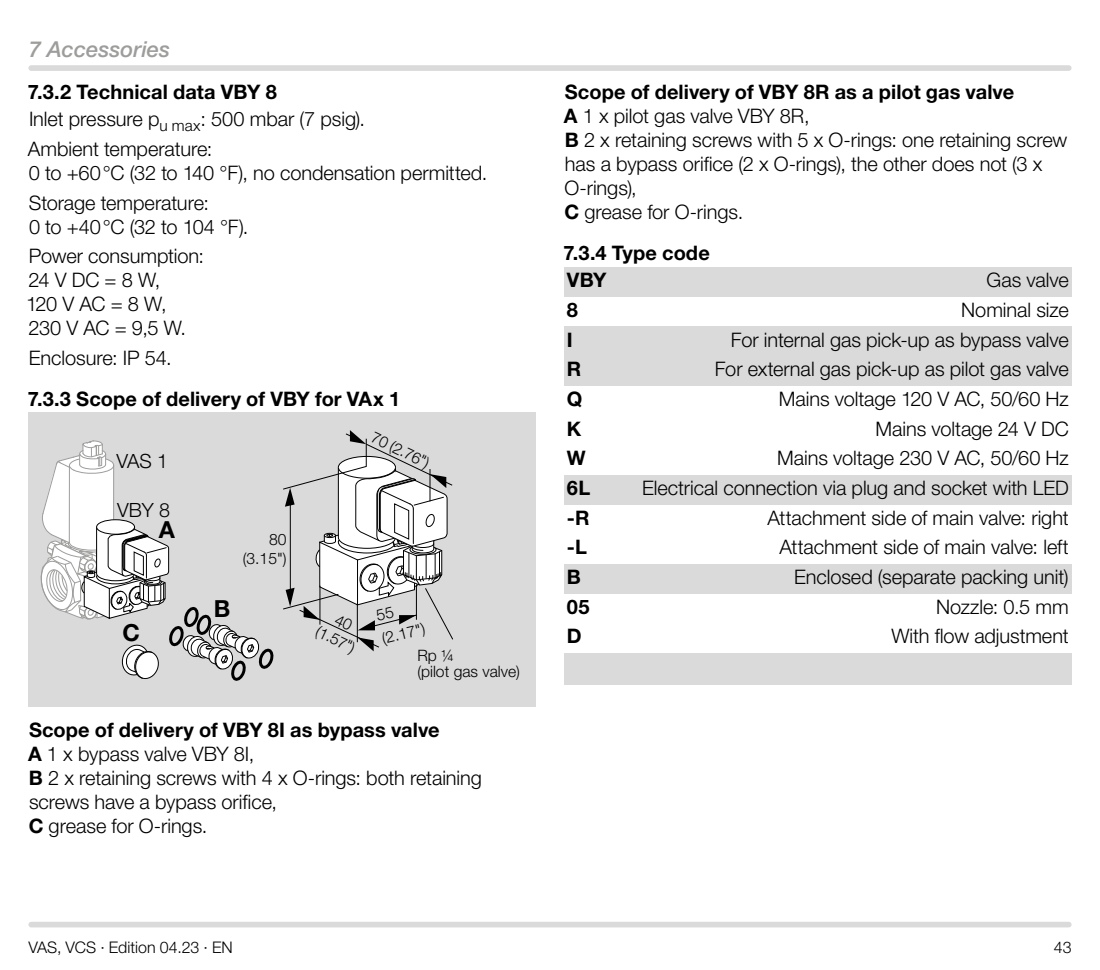
<style>
.page{position:relative;width:1100px;height:970px;background:#fff}
.page>*{position:absolute;margin:0;border:0;box-sizing:border-box;transform-origin:0 0}
.t1{font:700 23.6px "Helvetica Neue LT Pro";color:#000}
.t2{font:italic 500 22px "Helvetica Neue LT Pro";color:#9d9d9c}
.t3{font:300 20px/24px "Helvetica Neue LT Pro";letter-spacing:-.005em;color:#000}
.t4{font:700 20px/26.8px "Helvetica Neue LT Pro";letter-spacing:.005em;color:#000}
.t5{font:300 19.6px "Helvetica Neue LT Pro";color:#000}
.t6{font:300 16px "Helvetica Neue LT Pro";color:#000}
.t7{font:300 15.6px/18.8px "Helvetica Neue LT Pro";color:#000}
.s1{font-weight:700}
</style>
<div class="page">
<div style="left:31px;top:921px;width:1038px;height:6px;background:#dadada"></div>
<div style="left:31px;top:65px;width:1038px;height:6px;background:#dadada"></div>
<div style="left:28px;top:412px;width:508px;height:295px;background:#dadada"></div>
<svg style="left:40px;top:440px;width:234px;height:241px"></svg>
<svg style="left:283px;top:430px;width:170px;height:221px"></svg>
<div style="left:564px;top:267px;width:507px;height:32px;background:#dadada"></div>
<div style="left:564px;top:297px;width:507px;height:31px;background:#fff"></div>
<div style="left:564px;top:327px;width:507px;height:31px;background:#dadada"></div>
<div style="left:564px;top:356px;width:507px;height:32px;background:#dadada"></div>
<div style="left:564px;top:386px;width:507px;height:31px;background:#fff"></div>
<div style="left:564px;top:475px;width:507px;height:31px;background:#dadada"></div>
<div style="left:564px;top:505px;width:507px;height:31px;background:#fff"></div>
<div style="left:564px;top:564px;width:507px;height:31px;background:#dadada"></div>
<div style="left:564px;top:594px;width:507px;height:31px;background:#fff"></div>
<div style="left:564px;top:653px;width:507px;height:31px;background:#dadada"></div>
<p class="t2" style="left:28px;top:36px;width:143px">7 Accessories</p>
<p class="t3" style="left:28px;top:78px;width:339px;line-height:26.8px"><span class="s1">7.3.2 Technical data VBY 8<br></span>Inlet pressure p<sub>u</sub> <sub>max</sub>: 500 mbar (7 psig).</p>
<p class="t3" style="left:28px;top:136px;width:461px">Ambient temperature:<br>0 to +60°C (32 to 140 °F), no condensation permitted.</p>
<p class="t3" style="left:29px;top:190px;width:221px">Storage temperature:<br>0 to +40°C (32 to 104 °F).</p>
<p class="t3" style="left:26px;top:244px;width:180px">Power consumption:<br>24 V DC = 8 W,<br>120 V AC = 8 W,<br>230 V AC = 9,5 W.</p>
<p class="t3" style="left:29px;top:345px;width:144px">Enclosure: IP 54.</p>
<p class="t4" style="left:28px;top:385px;width:374px">7.3.3 Scope of delivery of VBY for VAx 1</p>
<p class="t5" style="left:117px;top:449px;width:53px">VAS 1</p>
<p class="t5" style="left:117px;top:498px;width:55px">VBY 8</p>
<p class="t1" style="left:159px;top:515px;width:18px">A</p>
<p class="t1" style="left:122px;top:618px;width:19px">C</p>
<p class="t1" style="left:214px;top:594px;width:18px">B</p>
<p class="t7" style="left:243px;top:530px;width:45px;text-align:right">80 (3.15")</p>
<p class="t7" style="left:376px;top:428px;width:64px;rotate:25deg">70 (2.76")</p>
<p class="t7" style="left:329px;top:604px;width:43px;text-align:center;rotate:25deg">40 (1.57")</p>
<p class="t7" style="left:374px;top:604px;width:45px;line-height:23.6px;rotate:-14deg">55 (2.17")</p>
<p class="t7" style="left:417px;top:647px;width:104px;line-height:15.6px">Rp ¼<br>(pilot gas valve)</p>
<p class="t3" style="left:28px;top:717px;width:455px"><span class="s1">Scope of delivery of VBY 8I as bypass valve<br>A</span> 1 x bypass valve VBY 8I,<br><span class="s1">B</span> 2 x retaining screws with 4 x O-rings: both retaining screws have a bypass orifice,<br><span class="s1">C</span> grease for O-rings.</p>
<p class="t3" style="left:564px;top:80px;width:505px"><span class="s1">Scope of delivery of VBY 8R as a pilot gas valve<br>A</span> 1 x pilot gas valve VBY 8R,<br><span class="s1">B</span> 2 x retaining screws with 5 x O-rings: one retaining screw has a bypass orifice (2 x O-rings), the other does not (3 x O-rings),<br><span class="s1">C</span> grease for O-rings.</p>
<p class="t4" style="left:563px;top:239px;width:148px">7.3.4 Type code<br>VBY</p>
<p class="t3" style="left:986px;top:268px;width:84px">Gas valve</p>
<p class="t4" style="left:567px;top:296px;width:13px">8</p>
<p class="t3" style="left:961px;top:297px;width:109px">Nominal size</p>
<p class="t4" style="left:567px;top:326px;width:7px">I</p>
<p class="t3" style="left:731px;top:327px;width:339px">For internal gas pick-up as bypass valve</p>
<p class="t4" style="left:567px;top:355px;width:16px">R</p>
<p class="t3" style="left:715px;top:357px;width:355px">For external gas pick-up as pilot gas valve</p>
<p class="t4" style="left:567px;top:385px;width:17px">Q</p>
<p class="t3" style="left:779px;top:386px;width:291px">Mains voltage 120 V AC, 50/60 Hz</p>
<p class="t4" style="left:567px;top:414px;width:16px">K</p>
<p class="t3" style="left:876px;top:416px;width:195px">Mains voltage 24 V DC</p>
<p class="t4" style="left:567px;top:444px;width:20px">W</p>
<p class="t3" style="left:777px;top:446px;width:293px">Mains voltage 230 V AC, 50/60 Hz</p>
<p class="t4" style="left:567px;top:474px;width:25px">6L</p>
<p class="t3" style="left:642px;top:475px;width:428px">Electrical connection via plug and socket with LED</p>
<p class="t4" style="left:567px;top:503px;width:24px">-R</p>
<p class="t3" style="left:767px;top:505px;width:303px">Attachment side of main valve: right</p>
<p class="t4" style="left:567px;top:533px;width:22px">-L</p>
<p class="t3" style="left:779px;top:535px;width:291px">Attachment side of main valve: left</p>
<p class="t4" style="left:567px;top:563px;width:16px">B</p>
<p class="t3" style="left:794px;top:564px;width:276px">Enclosed (separate packing unit)</p>
<p class="t4" style="left:567px;top:592px;width:24px">05</p>
<p class="t3" style="left:936px;top:594px;width:134px">Nozzle: 0.5 mm</p>
<p class="t4" style="left:567px;top:622px;width:16px">D</p>
<p class="t3" style="left:891px;top:624px;width:179px">With flow adjustment</p>
<p class="t6" style="left:28px;top:937px;width:206px">VAS, VCS · Edition 04.23 · EN</p>
<p class="t6" style="left:1054px;top:937px;width:19px">43</p>
</div>
